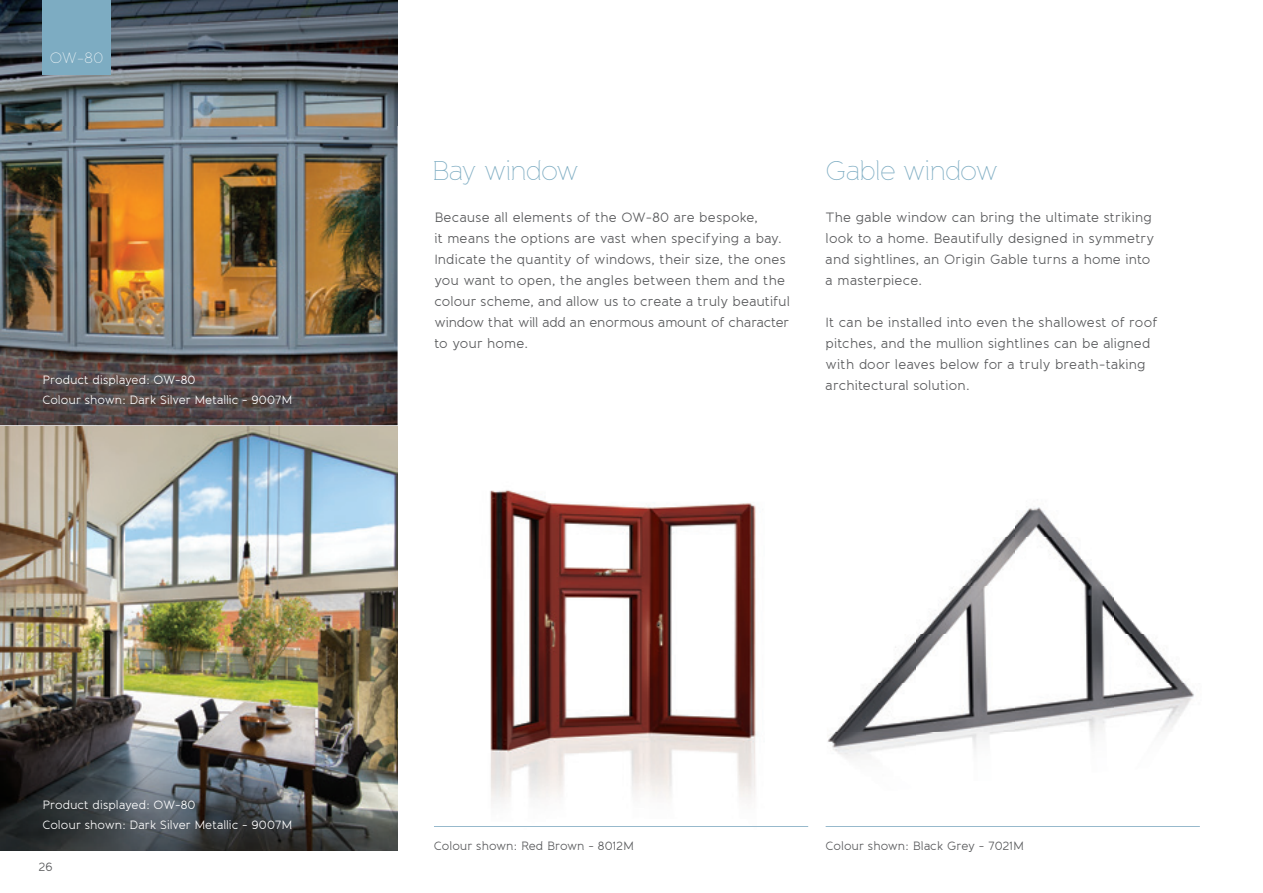
<style>
.page{position:relative;width:1263px;height:893px;background:#fff}
.page>*{position:absolute;margin:0;border:0;box-sizing:border-box;transform-origin:0 0}
.t1{font:100 27px "Banda";letter-spacing:-.03em;color:#7dacc2}
.t2{font:100 15px "Banda";color:#fff}
.t3{font:13.5px/21px "Banda";letter-spacing:.005em;color:#57585a}
.t4{font:12px/19.5px "Banda";color:#fff}
.t5{font:12px "Banda";color:#57585a}
</style>
<div class="page">
<img style="left:825px;top:507px;width:369px;height:320px">
<img style="left:490px;top:490px;width:266px;height:312px">
<img style="left:0;top:425px;width:398px;height:425px">
<img style="left:0;top:0;width:398px;height:425px">
<img style="left:0;top:0;width:397px;height:125px">
<div style="left:43px;top:0;width:68px;height:74px;background:#7dacc2"></div>
<hr style="left:434px;top:826px;width:374px;height:1px;background:#97b9cc">
<hr style="left:826px;top:826px;width:374px;height:1px;background:#97b9cc">
<p class="t2" style="left:50px;top:49px;width:55px">OW-80</p>
<p class="t4" style="left:43px;top:370px;width:252px">Product displayed: OW-80<br>Colour shown: Dark Silver Metallic - 9007M</p>
<h1 class="t1" style="left:432px;top:155px;width:149px">Bay window</h1>
<p class="t3" style="left:434px;top:207px;width:357px">Because all elements of the OW-80 are bespoke,<br>it means the options are vast when specifying a bay.<br>Indicate the quantity of windows, their size, the ones you want to open, the angles between them and the colour scheme, and allow us to create a truly beautiful window that will add an enormous amount of character to your home.</p>
<h1 class="t1" style="left:826px;top:155px;width:174px">Gable window</h1>
<p class="t3" style="left:826px;top:207px;width:330px">The gable window can bring the ultimate striking look to a home. Beautifully designed in symmetry and sightlines, an Origin Gable turns a home into a masterpiece.</p>
<p class="t3" style="left:826px;top:312px;width:333px">It can be installed into even the shallowest of roof pitches, and the mullion sightlines can be aligned with door leaves below for a truly breath-taking architectural solution.</p>
<p class="t4" style="left:43px;top:795px;width:252px">Product displayed: OW-80<br>Colour shown: Dark Silver Metallic - 9007M</p>
<p class="t5" style="left:39px;top:859px;width:15px">26</p>
<p class="t5" style="left:434px;top:838px;width:202px">Colour shown: Red Brown - 8012M</p>
<p class="t5" style="left:826px;top:838px;width:200px">Colour shown: Black Grey - 7021M</p>
</div>
